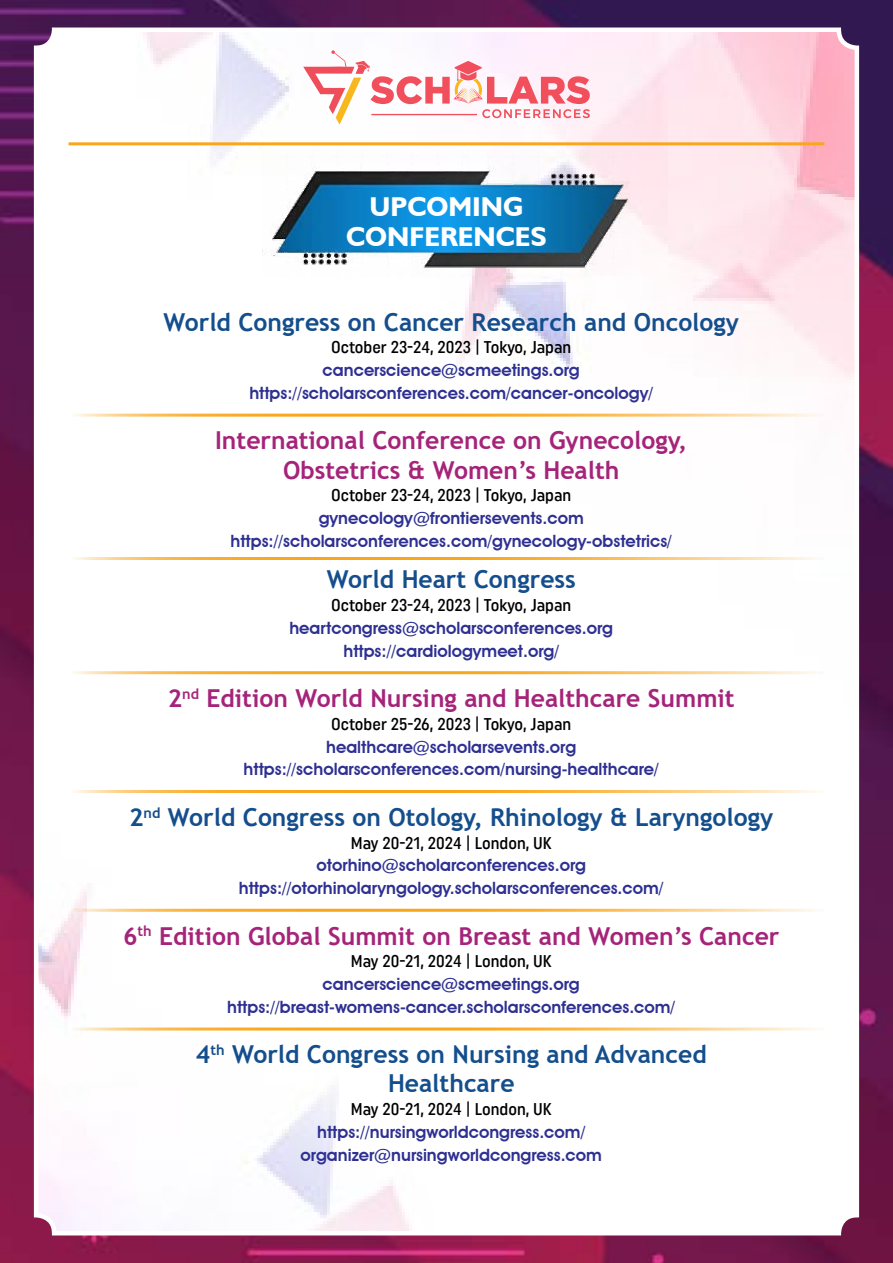
<style>
.page{position:relative;width:893px;height:1263px;background:#fff}
.page>*{position:absolute;margin:0;border:0;box-sizing:border-box;transform-origin:0 0}
.t1{font:700 27.3px/30.5px "Humanist 521 BT";color:#fff;text-align:center}
.t2{font:700 24.75px/29.1px "Trebuchet MS";color:#144e8c;text-align:center}
.t3{font:700 24.75px/29.1px "Trebuchet MS";color:#a5247a;text-align:center}
.t4{font:600 16.95px/22.8px "Avant Garde IT Cby BT";color:#2e3092;text-align:center}
.t5{font:16.95px "Uniform Condensed 2";color:#000}
</style>
<div class="page">
<img style="left:0;top:0;width:893px;height:1263px">
<img style="left:36px;top:30px;width:821px;height:1203px">
<div style="left:34px;top:28px;width:825px;height:1207px;border:4px solid #fff;border-radius:18px"></div>
<svg style="left:303px;top:50px;width:287px;height:75px"></svg>
<hr style="left:69px;top:142px;width:755px;height:3px;background:#faa61a">
<hr style="left:69px;top:414px;width:755px;height:3px;background:#faa61a">
<hr style="left:69px;top:557px;width:755px;height:3px;background:#faa61a">
<hr style="left:69px;top:671px;width:755px;height:3px;background:#faa61a">
<hr style="left:69px;top:790px;width:755px;height:3px;background:#faa61a">
<hr style="left:69px;top:909px;width:755px;height:3px;background:#faa61a">
<hr style="left:69px;top:1027px;width:755px;height:3px;background:#faa61a">
<img style="left:263px;top:150px;width:367px;height:128px">
<h1 class="t1" style="left:346px;top:191px;width:202px">UPCOMING<br>CONFERENCES</h1>
<h2 class="t2" style="left:163px;top:307px;width:577px">World Congress on Cancer Research and Oncology</h2>
<p class="t5" style="left:331px;top:337px;width:242px">October 23-24, 2023 | Tokyo, Japan</p>
<p class="t4" style="left:249px;top:359px;width:405px">cancerscience@scmeetings.org https://scholarsconferences.com/cancer-oncology/</p>
<h2 class="t3" style="left:215px;top:426px;width:474px">International Conference on Gynecology,<br>Obstetrics &amp; Women’s Health</h2>
<p class="t5" style="left:331px;top:485px;width:242px">October 23-24, 2023 | Tokyo, Japan</p>
<p class="t4" style="left:231px;top:507px;width:443px">gynecology@frontiersevents.com https://scholarsconferences.com/gynecology-obstetrics/</p>
<h2 class="t2" style="left:327px;top:565px;width:251px">World Heart Congress</h2>
<p class="t5" style="left:331px;top:595px;width:242px">October 23-24, 2023 | Tokyo, Japan</p>
<p class="t4" style="left:289px;top:616px;width:325px">heartcongress@scholarsconferences.org https://cardiologymeet.org/</p>
<h2 class="t3" style="left:168px;top:684px;width:568px">2<sup>nd</sup> Edition World Nursing and Healthcare Summit</h2>
<p class="t5" style="left:331px;top:714px;width:241px">October 25-26, 2023 | Tokyo, Japan</p>
<p class="t4" style="left:244px;top:735px;width:417px">healthcare@scholarsevents.org https://scholarsconferences.com/nursing-healthcare/</p>
<h2 class="t2" style="left:129px;top:802px;width:646px">2<sup>nd</sup> World Congress on Otology, Rhinology &amp; Laryngology</h2>
<p class="t5" style="left:351px;top:832px;width:202px">May 20-21, 2024 | London, UK</p>
<p class="t4" style="left:239px;top:854px;width:426px">otorhino@scholarconferences.org https://otorhinolaryngology.scholarsconferences.com/</p>
<h2 class="t3" style="left:123px;top:921px;width:658px">6<sup>th</sup> Edition Global Summit on Breast and Women’s Cancer</h2>
<p class="t5" style="left:351px;top:951px;width:202px">May 20-21, 2024 | London, UK</p>
<p class="t4" style="left:227px;top:973px;width:450px">cancerscience@scmeetings.org https://breast-womens-cancer.scholarsconferences.com/</p>
<h2 class="t2" style="left:196px;top:1040px;width:512px">4<sup>th</sup> World Congress on Nursing and Advanced<br>Healthcare</h2>
<p class="t5" style="left:351px;top:1099px;width:202px">May 20-21, 2024 | London, UK</p>
<p class="t4" style="left:301px;top:1120px;width:303px">https://nursingworldcongress.com/ organizer@nursingworldcongress.com</p>
</div>
